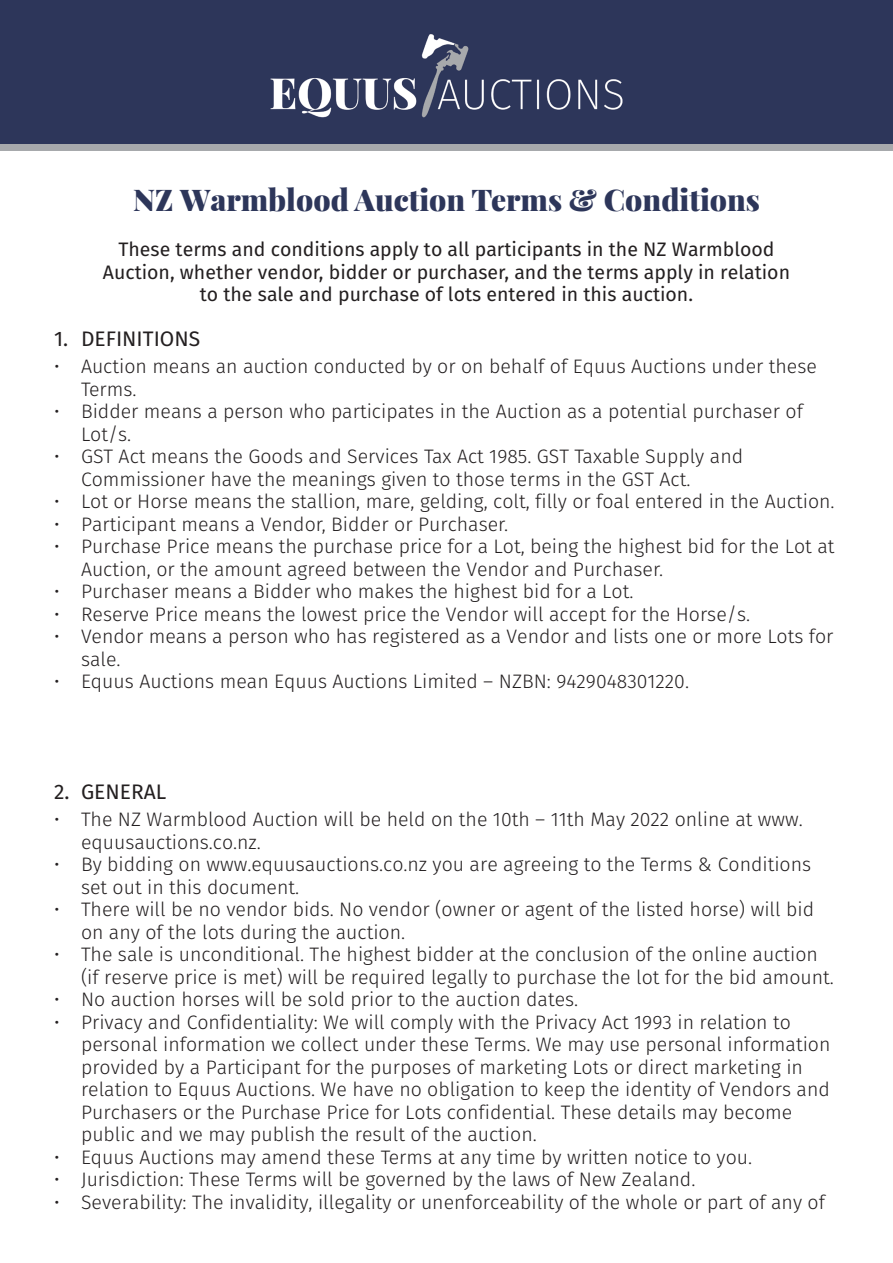
<style>
.page{position:relative;width:893px;height:1263px;background:#fff}
.page>*{position:absolute;margin:0;border:0;box-sizing:border-box;transform-origin:0 0}
.t1{font:900 30px "Playfair Display";color:#2d365a}
.t2{font:21px "Fira Sans";color:#231f20}
.t3{font:300 19.5px/22.5px "Fira Sans";color:#231f20}
.t4{font:19.5px/22.5px "Fira Sans";color:#231f20;text-align:center}
</style>
<div class="page">
<div style="left:0;top:0;width:893px;height:144px;background:#2d365a"></div>
<div style="left:0;top:144px;width:893px;height:6px;background:#a7a9ac"></div>
<img style="left:270px;top:34px;width:353px;height:84px">
<p class="t1" style="left:133px;top:176px;width:628px">NZ Warmblood Auction Terms &amp; Conditions</p>
<p class="t4" style="left:103px;top:238px;width:689px">These terms and conditions apply to all participants in the NZ Warmblood<br>Auction, whether vendor, bidder or purchaser, and the terms apply in relation to the sale and purchase of lots entered in this auction.</p>
<p class="t2" style="left:54px;top:324px;width:148px">1. DEFINITIONS</p>
<p class="t3" style="left:81px;top:355px;width:737px;text-indent:-27px">• Auction means an auction conducted by or on behalf of Equus Auctions under these<br>Terms.</p>
<p class="t3" style="left:81px;top:400px;width:723px;text-indent:-27px">• Bidder means a person who participates in the Auction as a potential purchaser of<br>Lot/s.</p>
<p class="t3" style="left:81px;top:445px;width:664px;text-indent:-27px">• GST Act means the Goods and Services Tax Act 1985. GST Taxable Supply and<br>Commissioner have the meanings given to those terms in the GST Act.</p>
<p class="t3" style="left:54px;top:490px;width:782px">• Lot or Horse means the stallion, mare, gelding, colt, filly or foal entered in the Auction.</p>
<p class="t3" style="left:54px;top:512px;width:456px">• Participant means a Vendor, Bidder or Purchaser.</p>
<p class="t3" style="left:81px;top:535px;width:755px;text-indent:-27px">• Purchase Price means the purchase price for a Lot, being the highest bid for the Lot at<br>Auction, or the amount agreed between the Vendor and Purchaser.</p>
<p class="t3" style="left:54px;top:580px;width:581px">• Purchaser means a Bidder who makes the highest bid for a Lot.</p>
<p class="t3" style="left:54px;top:602px;width:698px">• Reserve Price means the lowest price the Vendor will accept for the Horse/s.</p>
<p class="t3" style="left:81px;top:625px;width:754px;text-indent:-27px">• Vendor means a person who has registered as a Vendor and lists one or more Lots for sale.</p>
<p class="t3" style="left:54px;top:670px;width:636px">• Equus Auctions mean Equus Auctions Limited – NZBN: 9429048301220.</p>
<p class="t2" style="left:54px;top:777px;width:114px">2. GENERAL</p>
<p class="t3" style="left:81px;top:808px;width:723px;text-indent:-27px">• The NZ Warmblood Auction will be held on the 10th – 11th May 2022 online at www. equusauctions.co.nz.</p>
<p class="t3" style="left:81px;top:853px;width:732px;text-indent:-27px">• By bidding on www.equusauctions.co.nz you are agreeing to the Terms &amp; Conditions set out in this document.</p>
<p class="t3" style="left:81px;top:898px;width:735px;text-indent:-27px">• There will be no vendor bids. No vendor (owner or agent of the listed horse) will bid on any of the lots during the auction.</p>
<p class="t3" style="left:81px;top:943px;width:754px;text-indent:-27px">• The sale is unconditional. The highest bidder at the conclusion of the online auction (if reserve price is met) will be required legally to purchase the lot for the bid amount.</p>
<p class="t3" style="left:54px;top:988px;width:526px">• No auction horses will be sold prior to the auction dates.</p>
<p class="t3" style="left:81px;top:1010px;width:751px;text-indent:-27px">• Privacy and Confidentiality: We will comply with the Privacy Act 1993 in relation to personal information we collect under these Terms. We may use personal information provided by a Participant for the purposes of marketing Lots or direct marketing in relation to Equus Auctions. We have no obligation to keep the identity of Vendors and Purchasers or the Purchase Price for Lots confidential. These details may become public and we may publish the result of the auction.</p>
<p class="t3" style="left:54px;top:1145px;width:700px">• Equus Auctions may amend these Terms at any time by written notice to you.</p>
<p class="t3" style="left:54px;top:1168px;width:643px">• Jurisdiction: These Terms will be governed by the laws of New Zealand.</p>
<p class="t3" style="left:54px;top:1190px;width:772px">• Severability: The invalidity, illegality or unenforceability of the whole or part of any of</p>
</div>
